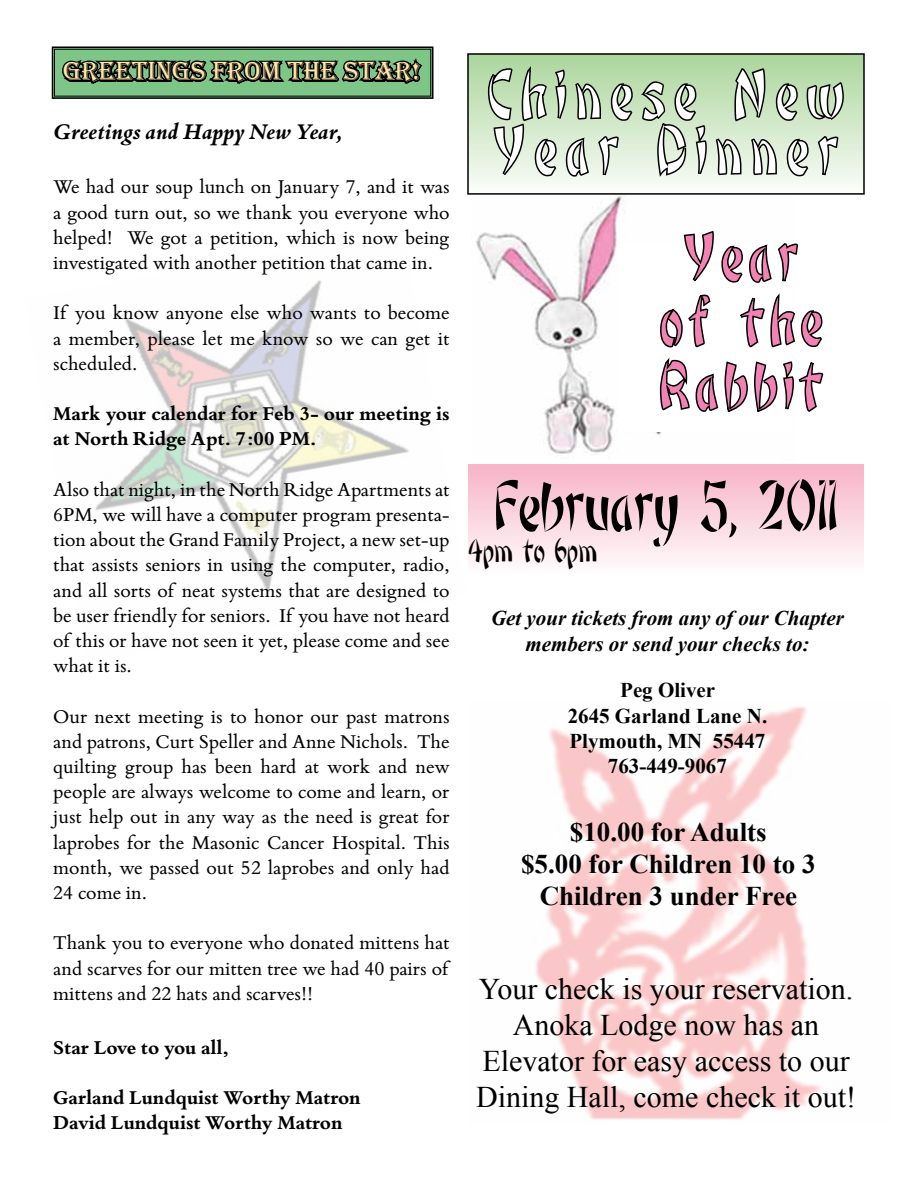
<style>
.page{position:relative;width:918px;height:1188px;background:#fff}
.page>*{position:absolute;margin:0;border:0;box-sizing:border-box;transform-origin:0 0}
.t1{font:75px "Orient Narrow";color:#000}
.t2{font:72px/55.5px "Orient Narrow";letter-spacing:.14em;color:#fff}
.t3{font:70.5px/64.5px "Orient Narrow";letter-spacing:.1em;color:#f282b4;text-align:center}
.t4{font:36px "Orient Narrow";color:#000}
.t5{font:30px/36px "Times New Roman";color:#000;text-align:center}
.t6{font:700 27px/32.4px "Times New Roman";color:#000;text-align:center}
.t7{font:27px "Algerian";color:#ffe6ab}
.t8{font:italic 700 24px "Bembo Book MT Std";color:#000}
.t9{font:21px/25.2px "Bembo Book MT Std";color:#000;text-align:justify}
.t10{font:700 21px/25.2px "Bembo Book MT Std";color:#000}
.t11{font:italic 700 21px/25.2px "Times New Roman";color:#000;text-align:center}
.t12{font:700 21px/25.2px "Times New Roman";color:#000;text-align:center}
</style>
<div class="page">
<img style="left:95px;top:280px;width:314px;height:312px">
<svg style="left:51px;top:46px;width:383px;height:53px;background:#4b7451"></svg>
<img style="left:476px;top:197px;width:186px;height:261px">
<div style="left:468px;top:54px;width:396px;height:140px;background:linear-gradient(to bottom,#abd59b,#fafcf9)"></div>
<svg style="left:486px;top:56px;width:359px;height:141px;background:#a9baa2"></svg>
<div style="left:467px;top:53px;width:398px;height:142px;border:2px solid #000"></div>
<div style="left:468px;top:464px;width:396px;height:110px;background:linear-gradient(to bottom,#f7b2c8,#fffbfc)"></div>
<div style="left:618px;top:244px;width:174px;height:187px;background:#fff"></div>
<svg style="left:658px;top:228px;width:166px;height:204px"></svg>
<img style="left:535px;top:707px;width:286px;height:413px">
<p class="t7" style="left:63px;top:56px;width:359px">GREETINGS FROM THE STAR!</p>
<h2 class="t2" style="left:488px;top:66px;width:358px">Chinese New<br>Year Dinner</h2>
<p class="t8" style="left:53px;top:116px;width:291px">Greetings and Happy New Year,</p>
<p class="t9" style="left:53px;top:173px;width:398px">We had our soup lunch on January 7, and it was a good turn out, so we thank you everyone who helped! We got a petition, which is now being investigated with another petition that came in.</p>
<p class="t9" style="left:53px;top:299px;width:398px">If you know anyone else who wants to become a member, please let me know so we can get it scheduled.</p>
<p class="t10" style="left:53px;top:400px;width:398px">Mark your calendar for Feb 3- our meeting is at North Ridge Apt. 7:00 PM.</p>
<p class="t9" style="left:53px;top:476px;width:398px">Also that night, in the North Ridge Apartments at 6PM, we will have a computer program presenta&shy;tion about the Grand Family Project, a new set-up that assists seniors in using the computer, radio, and all sorts of neat systems that are designed to be user friendly for seniors. If you have not heard of this or have not seen it yet, please come and see what it is.</p>
<p class="t9" style="left:53px;top:703px;width:398px">Our next meeting is to honor our past matrons and patrons, Curt Speller and Anne Nichols. The quilting group has been hard at work and new people are always welcome to come and learn, or just help out in any way as the need is great for laprobes for the Masonic Cancer Hospital. This month, we passed out 52 laprobes and only had 24 come in.</p>
<p class="t9" style="left:53px;top:929px;width:398px">Thank you to everyone who donated mittens hat and scarves for our mitten tree we had 40 pairs of mittens and 22 hats and scarves!!</p>
<p class="t10" style="left:53px;top:1034px;width:177px">Star Love to you all,</p>
<p class="t10" style="left:53px;top:1084px;width:309px">Garland Lundquist Worthy Matron<br>David Lundquist Worthy Matron</p>
<h3 class="t3" style="left:660px;top:224px;width:164px">Year of the<br>Rabbit</h3>
<h1 class="t1" style="left:495px;top:464px;width:344px">February 5, 2011</h1>
<h3 class="t4" style="left:468px;top:530px;width:131px">4pm to 6pm</h3>
<p class="t11" style="left:491px;top:605px;width:354px">Get your tickets from any of our Chapter members or send your checks to:</p>
<p class="t12" style="left:568px;top:677px;width:201px">Peg Oliver<br>2645 Garland Lane N.<br>Plymouth, MN 55447<br>763-449-9067</p>
<p class="t6" style="left:521px;top:815px;width:296px">$10.00 for Adults<br>$5.00 for Children 10 to 3<br>Children 3 under Free</p>
<h3 class="t5" style="left:476px;top:971px;width:381px">Your check is your reservation.<br>Anoka Lodge now has an<br>Elevator for easy access to our<br>Dining Hall, come check it out!</h3>
</div>
